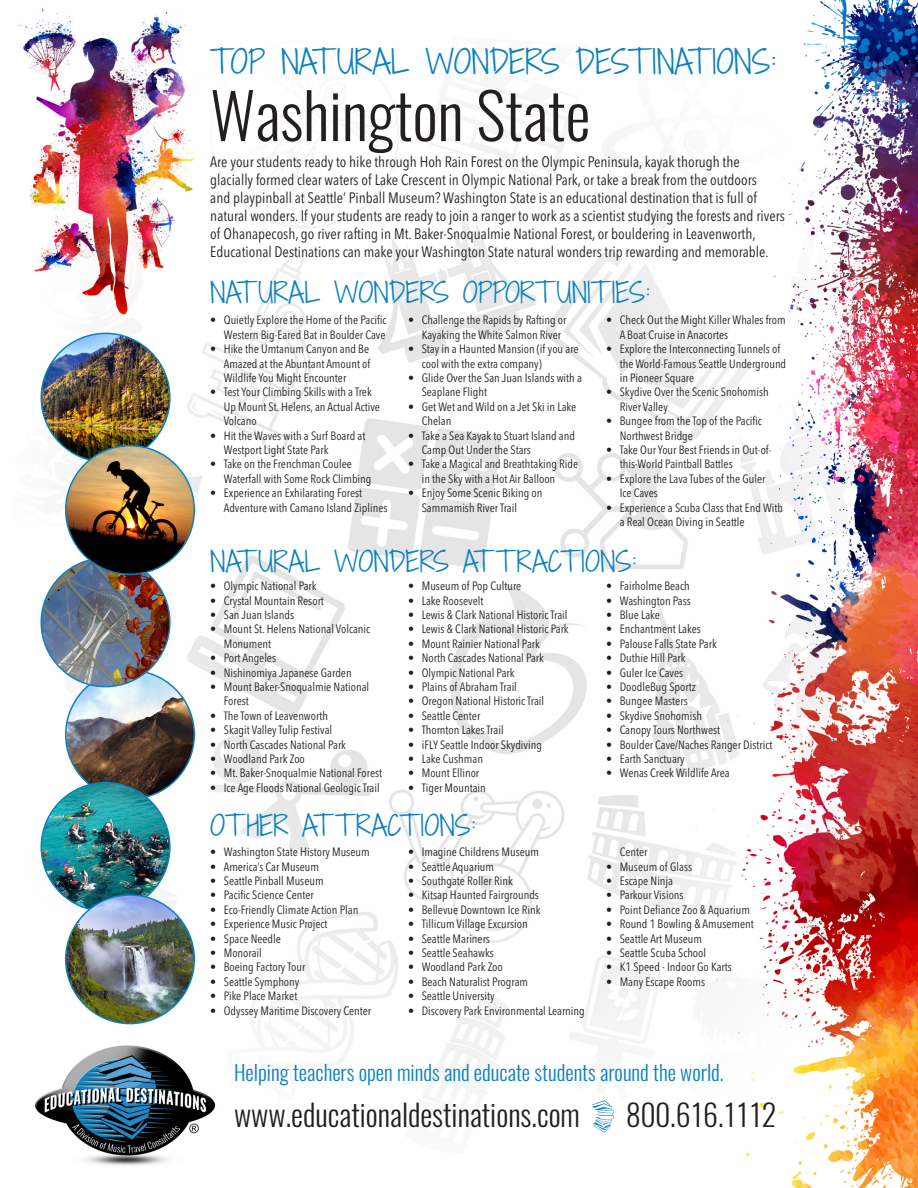
<style>
.page{position:relative;width:918px;height:1188px;background:#fff}
.page>*{position:absolute;margin:0;border:0;box-sizing:border-box;transform-origin:0 0}
.Head_1{font:300 63px "Oswald";color:#231f20}
.Head_1-2{font:300 31.5px "Shadows Into";color:#0c81be}
.t1{font:300 30px "Oswald";color:#231f20}
.Head_1-3{font:300 27px "Shadows Into";color:#0c81be}
.Head_1-4{font:300 21px "Oswald";color:#0c81be}
.Body_Copy{font:condensed 15px/18px "Avenir Next LT Pro";color:#231f20}
.t2{font:condensed 12px/14.4px "Avenir Next LT Pro";color:#231f20}
</style>
<div class="page">
<img style="left:18px;top:0;width:900px;height:1188px">
<img style="left:66px;top:670px;width:128px;height:129px;border-radius:64px">
<img style="left:41px;top:783px;width:129px;height:128px;border-radius:64px">
<img style="left:41px;top:333px;width:129px;height:129px;border-radius:64px">
<img style="left:41px;top:558px;width:129px;height:129px;border-radius:64px">
<img style="left:66px;top:446px;width:128px;height:128px;border-radius:64px">
<img style="left:66px;top:895px;width:128px;height:129px;border-radius:64px">
<svg style="left:592px;top:1100px;width:22px;height:33px"></svg>
<p class="Head_1-2" style="left:210px;top:38px;width:568px">TOP NAT URAL WONDERS DESTINATIONS:</p>
<p class="Head_1" style="left:210px;top:74px;width:382px">Washington State</p>
<p class="Body_Copy" style="left:210px;top:152px;width:576px">Are your students ready to hike through Hoh Rain Forest on the Olympic Peninsula, kayak thorugh the glacially formed clear waters of Lake Crescent in Olympic National Park, or take a break from the outdoors<br>and playpinball at Seattle’ Pinball Museum? Washington State is an educational destination that is full of natural wonders. If your students are ready to join a ranger to work as a scientist studying the forests and rivers of Ohanapecosh, go river rafting in Mt. Baker-Snoqualmie National Forest, or bouldering in Leavenworth, Educational Destinations can make your Washington State natural wonders trip rewarding and memorable.</p>
<p class="Head_1-3" style="left:210px;top:273px;width:441px">NAT URAL WONDERS OPPORT UNITIES:</p>
<p class="t2" style="left:210px;top:313px;width:178px;text-align:right">• Quietly Explore the Home of the Pacific<br>Western Big-Eared Bat in Boulder Cave</p>
<p class="t2" style="left:224px;top:342px;width:148px;text-align:justify;text-indent:-14px">• Hike the Umtanum Canyon and Be Amazed at the Abuntant Amount of Wildlife You Might Encounter</p>
<p class="t2" style="left:224px;top:385px;width:158px;text-indent:-14px">• Test Your Climbing Skills with a Trek<br>Up Mount St. Helens, an Actual Active<br>Volcano</p>
<p class="t2" style="left:224px;top:428px;width:143px;text-indent:-14px">• Hit the Waves with a Surf Board at<br>Westport Light State Park</p>
<p class="t2" style="left:224px;top:457px;width:149px;text-indent:-14px">• Take on the Frenchman Coulee<br>Waterfall with Some Rock Climbing</p>
<p class="t2" style="left:224px;top:486px;width:165px;text-indent:-14px">• Experience an Exhilarating Forest<br>Adventure with Camano Island Ziplines</p>
<p class="t2" style="left:422px;top:313px;width:146px;text-indent:-14px">• Challenge the Rapids by Rafting or<br>Kayaking the White Salmon River</p>
<p class="t2" style="left:422px;top:342px;width:158px;text-indent:-14px">• Stay in a Haunted Mansion (if you are cool with the extra company)</p>
<p class="t2" style="left:422px;top:371px;width:162px;text-indent:-14px">• Glide Over the San Juan Islands with a<br>Seaplane Flight</p>
<p class="t2" style="left:422px;top:399px;width:156px;text-indent:-14px">• Get Wet and Wild on a Jet Ski in Lake<br>Chelan</p>
<p class="t2" style="left:422px;top:428px;width:155px;text-indent:-14px">• Take a Sea Kayak to Stuart Island and<br>Camp Out Under the Stars</p>
<p class="t2" style="left:422px;top:457px;width:158px;text-indent:-14px">• Take a Magical and Breathtaking Ride in the Sky with a Hot Air Balloon</p>
<p class="t2" style="left:422px;top:486px;width:122px;text-indent:-14px">• Enjoy Some Scenic Biking on<br>Sammamish River Trail</p>
<p class="t2" style="left:620px;top:313px;width:167px;text-indent:-14px">• Check Out the Might Killer Whales from<br>A Boat Cruise in Anacortes</p>
<p class="t2" style="left:620px;top:342px;width:168px;text-indent:-14px">• Explore the Interconnecting Tunnels of the World-Famous Seattle Underground in Pioneer Square</p>
<p class="t2" style="left:620px;top:385px;width:151px;text-indent:-14px">• Skydive Over the Scenic Snohomish<br>River Valley</p>
<p class="t2" style="left:620px;top:414px;width:144px;text-indent:-14px">• Bungee from the Top of the Pacific<br>Northwest Bridge</p>
<p class="t2" style="left:620px;top:443px;width:153px;text-indent:-14px">• Take Our Your Best Friends in Out-of&shy;this-World Paintball Battles</p>
<p class="t2" style="left:620px;top:471px;width:147px;text-indent:-14px">• Explore the Lava Tubes of the Guler<br>Ice Caves</p>
<p class="t2" style="left:620px;top:500px;width:165px;text-indent:-14px">• Experience a Scuba Class that End With a Real Ocean Diving in Seattle</p>
<p class="Head_1-3" style="left:210px;top:542px;width:428px">NAT URAL WONDERS AT T RACTIONS:</p>
<p class="t2" style="left:210px;top:579px;width:108px">• Olympic National Park</p>
<p class="t2" style="left:210px;top:593px;width:115px">• Crystal Mountain Resort</p>
<p class="t2" style="left:210px;top:608px;width:85px">• San Juan Islands</p>
<p class="t2" style="left:224px;top:622px;width:148px;text-indent:-14px">• Mount St. Helens National Volcanic<br>Monument</p>
<p class="t2" style="left:210px;top:651px;width:67px">• Port Angeles</p>
<p class="t2" style="left:210px;top:665px;width:143px">• Nishinomiya Japanese Garden</p>
<p class="t2" style="left:224px;top:680px;width:147px;text-indent:-14px">• Mount Baker-Snoqualmie National<br>Forest</p>
<p class="t2" style="left:210px;top:708px;width:119px">• The Town of Leavenworth</p>
<p class="t2" style="left:210px;top:723px;width:123px">• Skagit Valley Tulip Festival</p>
<p class="t2" style="left:210px;top:737px;width:137px">• North Cascades National Park</p>
<p class="t2" style="left:210px;top:752px;width:96px">• Woodland Park Zoo</p>
<p class="t2" style="left:210px;top:766px;width:173px">• Mt. Baker-Snoqualmie National Forest</p>
<p class="t2" style="left:210px;top:780px;width:171px">• Ice Age Floods National Geologic Trail</p>
<p class="t2" style="left:408px;top:579px;width:115px">• Museum of Pop Culture</p>
<p class="t2" style="left:408px;top:593px;width:77px">• Lake Roosevelt</p>
<p class="t2" style="left:408px;top:608px;width:161px">• Lewis &amp; Clark National Historic Trail</p>
<p class="t2" style="left:408px;top:622px;width:162px">• Lewis &amp; Clark National Historic Park</p>
<p class="t2" style="left:408px;top:636px;width:133px">• Mount Rainier National Park</p>
<p class="t2" style="left:408px;top:651px;width:137px">• North Cascades National Park</p>
<p class="t2" style="left:408px;top:665px;width:108px">• Olympic National Park</p>
<p class="t2" style="left:408px;top:680px;width:110px">• Plains of Abraham Trail</p>
<p class="t2" style="left:408px;top:694px;width:137px">• Oregon National Historic Trail</p>
<p class="t2" style="left:408px;top:708px;width:74px">• Seattle Center</p>
<p class="t2" style="left:408px;top:723px;width:97px">• Thornton Lakes Trail</p>
<p class="t2" style="left:408px;top:737px;width:135px">• iFLY Seattle Indoor Skydiving</p>
<p class="t2" style="left:408px;top:752px;width:76px">• Lake Cushman</p>
<p class="t2" style="left:408px;top:766px;width:72px">• Mount Ellinor</p>
<p class="t2" style="left:408px;top:780px;width:79px">• Tiger Mountain</p>
<p class="Head_1-3" style="left:210px;top:806px;width:267px">OT HER AT T RACTIONS:</p>
<p class="t2" style="left:210px;top:845px;width:161px">• Washington State History Museum</p>
<p class="t2" style="left:210px;top:859px;width:110px">• America’s Car Museum</p>
<p class="t2" style="left:210px;top:873px;width:115px">• Seattle Pinball Museum</p>
<p class="t2" style="left:210px;top:888px;width:105px">• Pacific Science Center</p>
<p class="t2" style="left:210px;top:902px;width:150px">• Eco-Friendly Climate Action Plan</p>
<p class="t2" style="left:210px;top:917px;width:119px">• Experience Music Project</p>
<p class="t2" style="left:210px;top:931px;width:72px">• Space Needle</p>
<p class="t2" style="left:210px;top:945px;width:53px">• Monorail</p>
<p class="t2" style="left:210px;top:960px;width:97px">• Boeing Factory Tour</p>
<p class="t2" style="left:210px;top:974px;width:91px">• Seattle Symphony</p>
<p class="t2" style="left:210px;top:989px;width:89px">• Pike Place Market</p>
<p class="t2" style="left:210px;top:1003px;width:162px">• Odyssey Maritime Discovery Center</p>
<p class="t2" style="left:408px;top:845px;width:132px">• Imagine Childrens Museum</p>
<p class="t2" style="left:408px;top:859px;width:87px">• Seattle Aquarium</p>
<p class="t2" style="left:408px;top:873px;width:106px">• Southgate Roller Rink</p>
<p class="t2" style="left:408px;top:888px;width:132px">• Kitsap Haunted Fairgrounds</p>
<p class="t2" style="left:408px;top:902px;width:134px">• Bellevue Downtown Ice Rink</p>
<p class="t2" style="left:408px;top:917px;width:121px">• Tillicum Village Excursion</p>
<p class="t2" style="left:408px;top:931px;width:83px">• Seattle Mariners</p>
<p class="t2" style="left:408px;top:945px;width:87px">• Seattle Seahawks</p>
<p class="t2" style="left:408px;top:960px;width:96px">• Woodland Park Zoo</p>
<p class="t2" style="left:408px;top:974px;width:121px">• Beach Naturalist Program</p>
<p class="t2" style="left:408px;top:989px;width:88px">• Seattle University</p>
<p class="t2" style="left:408px;top:1003px;width:178px">• Discovery Park Environmental Learning</p>
<p class="t2" style="left:606px;top:579px;width:85px">• Fairholme Beach</p>
<p class="t2" style="left:606px;top:593px;width:86px">• Washington Pass</p>
<p class="t2" style="left:606px;top:608px;width:55px">• Blue Lake</p>
<p class="t2" style="left:606px;top:622px;width:96px">• Enchantment Lakes</p>
<p class="t2" style="left:606px;top:636px;width:112px">• Palouse Falls State Park</p>
<p class="t2" style="left:606px;top:651px;width:81px">• Duthie Hill Park</p>
<p class="t2" style="left:606px;top:665px;width:78px">• Guler Ice Caves</p>
<p class="t2" style="left:606px;top:680px;width:91px">• DoodleBug Sportz</p>
<p class="t2" style="left:606px;top:694px;width:83px">• Bungee Masters</p>
<p class="t2" style="left:606px;top:708px;width:97px">• Skydive Snohomish</p>
<p class="t2" style="left:606px;top:723px;width:115px">• Canopy Tours Northwest</p>
<p class="t2" style="left:606px;top:737px;width:168px">• Boulder Cave/Naches Ranger District</p>
<p class="t2" style="left:606px;top:752px;width:80px">• Earth Sanctuary</p>
<p class="t2" style="left:606px;top:766px;width:125px">• Wenas Creek Wildlife Area</p>
<p class="t2" style="left:620px;top:845px;width:29px">Center</p>
<p class="t2" style="left:606px;top:859px;width:87px">• Museum of Glass</p>
<p class="t2" style="left:606px;top:873px;width:68px">• Escape Ninja</p>
<p class="t2" style="left:606px;top:888px;width:79px">• Parkour Visions</p>
<p class="t2" style="left:606px;top:902px;width:145px">• Point Defiance Zoo &amp; Aquarium</p>
<p class="t2" style="left:606px;top:917px;width:149px">• Round 1 Bowling &amp; Amusement</p>
<p class="t2" style="left:606px;top:931px;width:97px">• Seattle Art Museum</p>
<p class="t2" style="left:606px;top:945px;width:101px">• Seattle Scuba School</p>
<p class="t2" style="left:606px;top:960px;width:127px">• K1 Speed - Indoor Go Karts</p>
<p class="t2" style="left:606px;top:974px;width:100px">• Many Escape Rooms</p>
<p class="Head_1-4" style="left:234px;top:1059px;width:491px">Helping teachers open minds and educate students around the world.</p>
<p class="t1" style="left:234px;top:1094px;width:347px">www.educationaldestinations.com</p>
<p class="t1" style="left:626px;top:1094px;width:152px">800.616.1112</p>
</div>
